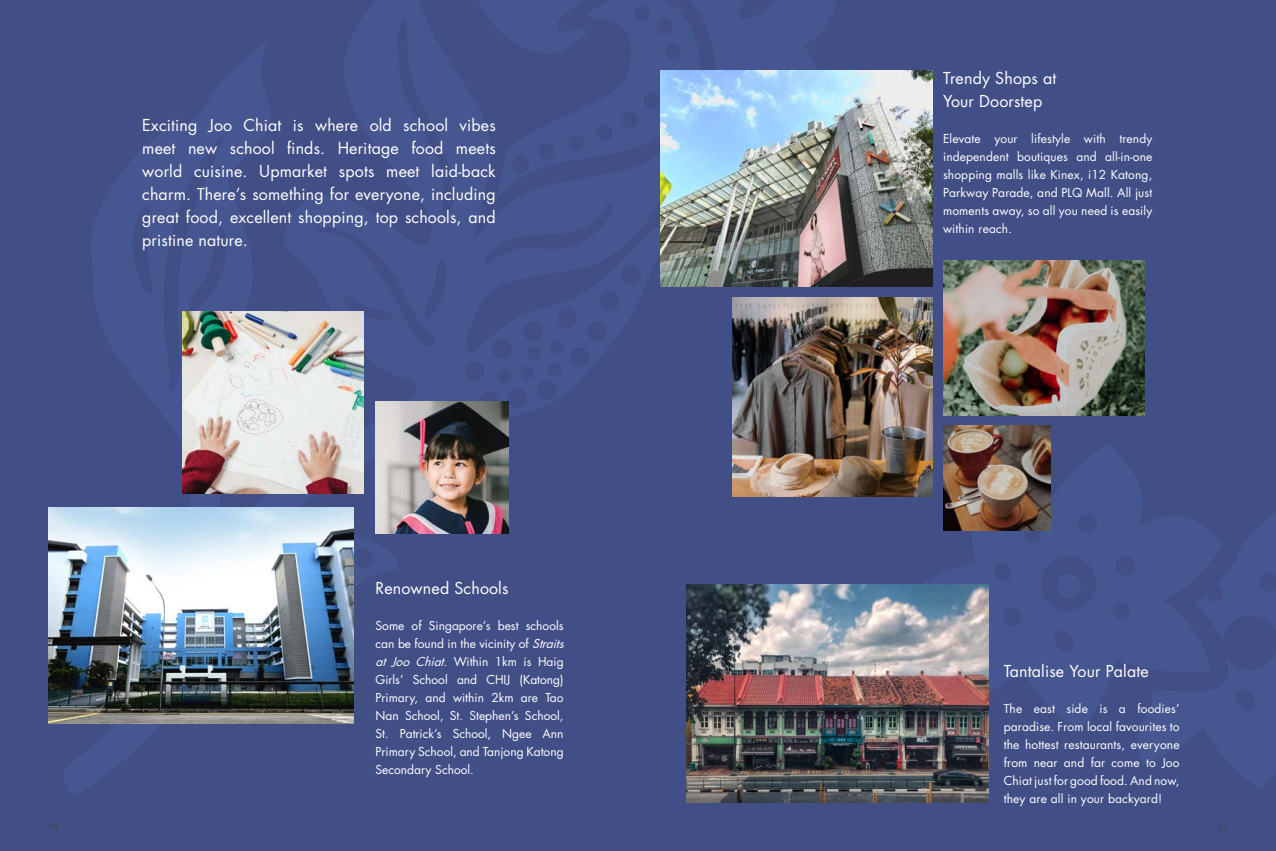
<style>
.page{position:relative;width:1276px;height:851px;background:#fff}
.page>*{position:absolute;margin:0;border:0;box-sizing:border-box;transform-origin:0 0}
.t1{font:16px/23px "Futura Std";letter-spacing:.01em;color:#fff}
.t2{font:12px/18px "Futura Std";color:#fff;text-align:justify}
.t3{font:500 8px "Futura Std";color:#414042}
.s1{font-style:italic}
</style>
<div class="page">
<div style="left:0;top:0;width:1276px;height:850px;background:#424f87"></div>
<img style="left:686px;top:584px;width:303px;height:218px">
<img style="left:732px;top:297px;width:200px;height:199px">
<img style="left:943px;top:425px;width:107px;height:106px">
<img style="left:943px;top:261px;width:201px;height:154px">
<img style="left:48px;top:507px;width:306px;height:216px">
<img style="left:182px;top:311px;width:181px;height:182px">
<img style="left:375px;top:401px;width:133px;height:133px">
<img style="left:660px;top:71px;width:272px;height:216px">
<p class="t1" style="left:142px;top:114px;width:355px;text-align:justify">Exciting Joo Chiat is where old school vibes meet new school finds. Heritage food meets world cuisine. Upmarket spots meet laid-back charm. There’s something for everyone, including great food, excellent shopping, top schools, and pristine nature.</p>
<h1 class="t1" style="left:375px;top:577px;width:134px">Renowned Schools</h1>
<p class="t2" style="left:375px;top:616px;width:194px;text-align:left">Some of Singapore’s best schools can be found in the vicinity of <span class="s1">Straits at Joo Chiat</span>. Within 1km is Haig<br>Girls’ School and CHIJ (Katong)<br>Primary, and within 2km are Tao<br>Nan School, St. Stephen’s School,<br>St. Patrick’s School, Ngee Ann<br>Primary School, and Tanjong Katong<br>Secondary School.</p>
<h1 class="t1" style="left:943px;top:67px;width:115px">Trendy Shops at<br>Your Doorstep</h1>
<p class="t2" style="left:943px;top:130px;width:211px">Elevate your lifestyle with trendy independent boutiques and all-in-one shopping malls like Kinex, i12 Katong, Parkway Parade, and PLQ Mall. All just moments away, so all you need is easily within reach.</p>
<h1 class="t1" style="left:1003px;top:659px;width:146px">Tantalise Your Palate</h1>
<p class="t2" style="left:1003px;top:699px;width:177px">The east side is a foodies’ paradise. From local favourites to the hottest restaurants, everyone from near and far come to Joo Chiat just for good food. And now, they are all in your backyard!</p>
<p class="t3" style="left:48px;top:822px;width:11px">10</p>
<p class="t3" style="left:1218px;top:822px;width:11px">11</p>
</div>
